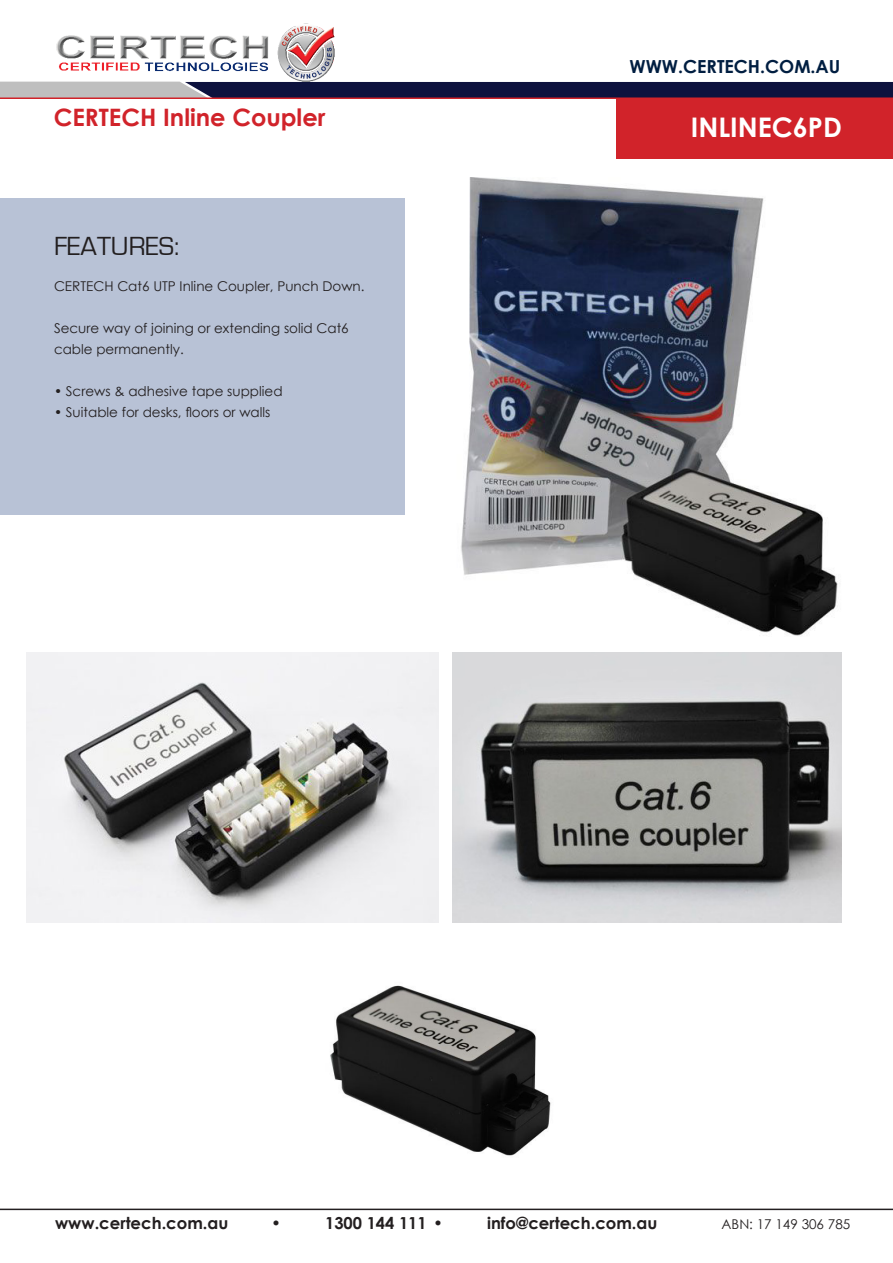
<style>
.page{position:relative;width:893px;height:1263px;background:#fff}
.page>*{position:absolute;margin:0;border:0;box-sizing:border-box;transform-origin:0 0}
.t1{font:700 27px "Century Gothic";color:#fff}
.t2{font:27px "Eurostile";color:#231f20}
.t3{font:700 24px "Century Gothic";color:#d1232a}
.t4{font:700 18px "Century Gothic";color:#001e41}
.t5{font:700 16.5px "Century Gothic";color:#231f20}
.t6{font:16.5px "Century Gothic";color:#231f20}
.t7{font:13.5px "Century Gothic";color:#231f20}
.s1{font-weight:400}
</style>
<div class="page">
<svg style="left:0;top:82px;width:893px;height:15px;background:#303457"></svg>
<img style="left:51px;top:23px;width:302px;height:63px">
<hr style="left:0;top:1208px;width:893px;height:2px;background:#231f20">
<div style="left:0;top:198px;width:405px;height:316px;background:#b8c2d6"></div>
<hr style="left:0;top:97px;width:893px;height:2px;background:#d1232a">
<div style="left:616px;top:98px;width:277px;height:61px;background:#d1232a"></div>
<img style="left:26px;top:652px;width:412px;height:270px">
<img style="left:461px;top:178px;width:377px;height:458px">
<img style="left:452px;top:652px;width:390px;height:270px">
<img style="left:330px;top:985px;width:221px;height:171px">
<h3 class="t4" style="left:629px;top:53px;width:212px">WWW.CERTECH.COM.AU</h3>
<p class="t3" style="left:54px;top:99px;width:273px">CERTECH Inline Coupler</p>
<p class="t1" style="left:691px;top:107px;width:153px">INLINEC6PD</p>
<p class="t2" style="left:54px;top:232px;width:127px">FEATURES:</p>
<p class="t7" style="left:54px;top:277px;width:312px">CERTECH Cat6 UTP Inline Coupler, Punch Down.</p>
<p class="t7" style="left:54px;top:319px;width:296px">Secure way of joining or extending solid Cat6</p>
<p class="t7" style="left:54px;top:340px;width:131px">cable permanently.</p>
<p class="t7" style="left:54px;top:382px;width:230px">• Screws &amp; adhesive tape supplied</p>
<p class="t7" style="left:54px;top:403px;width:218px">• Suitable for desks, floors or walls</p>
<p class="t5" style="left:55px;top:1210px;width:175px">www.certech.com.au</p>
<p class="t6" style="left:271px;top:1211px;width:11px">•</p>
<p class="t5" style="left:325px;top:1210px;width:119px">1300 144 111 <span class="s1">•</span></p>
<p class="t5" style="left:487px;top:1210px;width:172px">info@certech.com.au</p>
<p class="t7" style="left:722px;top:1214px;width:130px">ABN: 17 149 306 785</p>
</div>
